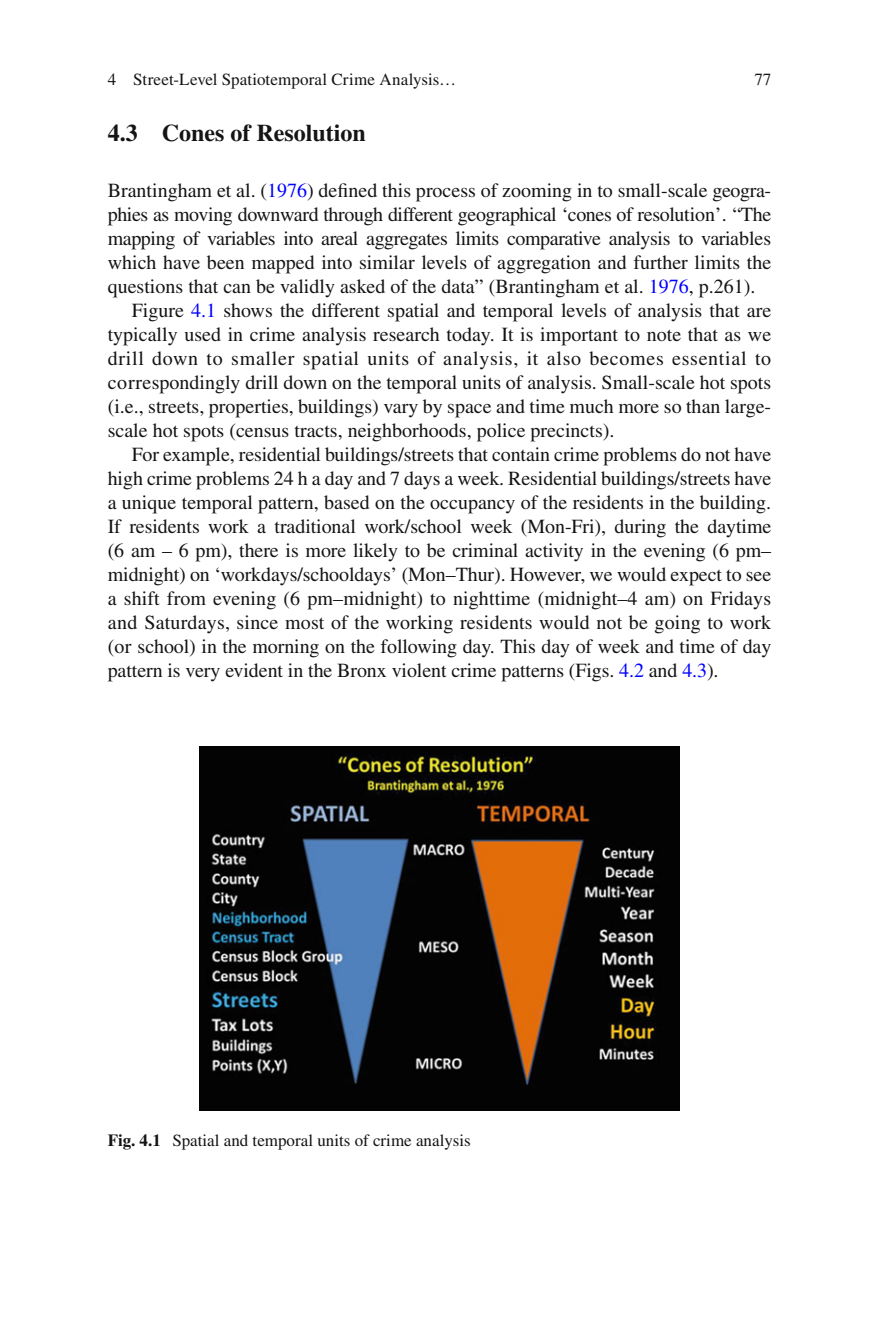
<style>
.page{position:relative;width:879px;height:1333px;background:#fff}
.page>*{position:absolute;margin:0;border:0;box-sizing:border-box;transform-origin:0 0}
.t1{font:700 24px "Times";color:#131413}
.t2{font:20px "Times";color:#131413}
.t3{font:20px "Times";letter-spacing:-.02em;color:#131413}
.t4{font:20px "Times";letter-spacing:.035em;color:#131413}
.t5{font:17px "Times";color:#131413}
.s1{color:#00f}
.s2{font-weight:700}
</style>
<div class="page">
<img style="left:199px;top:746px;width:480px;height:364px">
<p class="t5" style="left:108px;top:73px;width:350px">4 Street-Level Spatiotemporal Crime Analysis…</p>
<p class="t5" style="left:754px;top:73px;width:18px">77</p>
<p class="t1" style="left:108px;top:124px;width:260px">4.3 Cones of Resolution</p>
<p class="t2" style="left:108px;top:183px;width:665px">Brantingham et al. ( <span class="s1">1976</span> ) de fi ned this process of zooming in to small-scale geogra-</p>
<p class="t3" style="left:108px;top:207px;width:665px">phies as moving downward through different geographical ‘cones of resolution’. “The</p>
<p class="t3" style="left:108px;top:231px;width:665px">mapping of variables into areal aggregates limits comparative analysis to variables</p>
<p class="t2" style="left:108px;top:255px;width:665px">which have been mapped into similar levels of aggregation and further limits the</p>
<p class="t2" style="left:108px;top:279px;width:649px">questions that can be validly asked of the data” ( Brantingham et al. <span class="s1">1976</span> , p.261).</p>
<p class="t2" style="left:132px;top:303px;width:641px">Figure <span class="s1">4.1</span> shows the different spatial and temporal levels of analysis that are</p>
<p class="t2" style="left:108px;top:327px;width:665px">typically used in crime analysis research today. It is important to note that as we</p>
<p class="t4" style="left:108px;top:351px;width:665px">drill down to smaller spatial units of analysis, it also becomes essential to</p>
<p class="t2" style="left:108px;top:375px;width:665px">correspondingly drill down on the temporal units of analysis. Small-scale hot spots</p>
<p class="t2" style="left:108px;top:399px;width:665px">(i.e., streets, properties, buildings) vary by space and time much more so than large-</p>
<p class="t2" style="left:108px;top:423px;width:508px">scale hot spots (census tracts, neighborhoods, police precincts).</p>
<p class="t2" style="left:132px;top:447px;width:641px">For example, residential buildings/streets that contain crime problems do not have</p>
<p class="t2" style="left:108px;top:471px;width:665px">high crime problems 24 h a day and 7 days a week. Residential buildings/streets have</p>
<p class="t2" style="left:108px;top:495px;width:665px">a unique temporal pattern, based on the occupancy of the residents in the building.</p>
<p class="t2" style="left:108px;top:519px;width:665px">If residents work a traditional work/school week (Mon-Fri), during the daytime</p>
<p class="t2" style="left:108px;top:543px;width:665px">(6 am – 6 pm), there is more likely to be criminal activity in the evening (6 pm–</p>
<p class="t2" style="left:108px;top:567px;width:665px">midnight) on ‘workdays/schooldays’ (Mon–Thur). However, we would expect to see</p>
<p class="t2" style="left:108px;top:591px;width:665px">a shift from evening (6 pm–midnight) to nighttime (midnight–4 am) on Fridays</p>
<p class="t2" style="left:108px;top:615px;width:665px">and Saturdays, since most of the working residents would not be going to work</p>
<p class="t2" style="left:108px;top:639px;width:665px">(or school) in the morning on the following day. This day of week and time of day</p>
<p class="t2" style="left:108px;top:663px;width:612px">pattern is very evident in the Bronx violent crime patterns (Figs. <span class="s1">4.2</span> and <span class="s1">4.3</span> ).</p>
<p class="t5" style="left:108px;top:1134px;width:365px"><span class="s2">Fig. 4.1</span> Spatial and temporal units of crime analysis</p>
</div>
